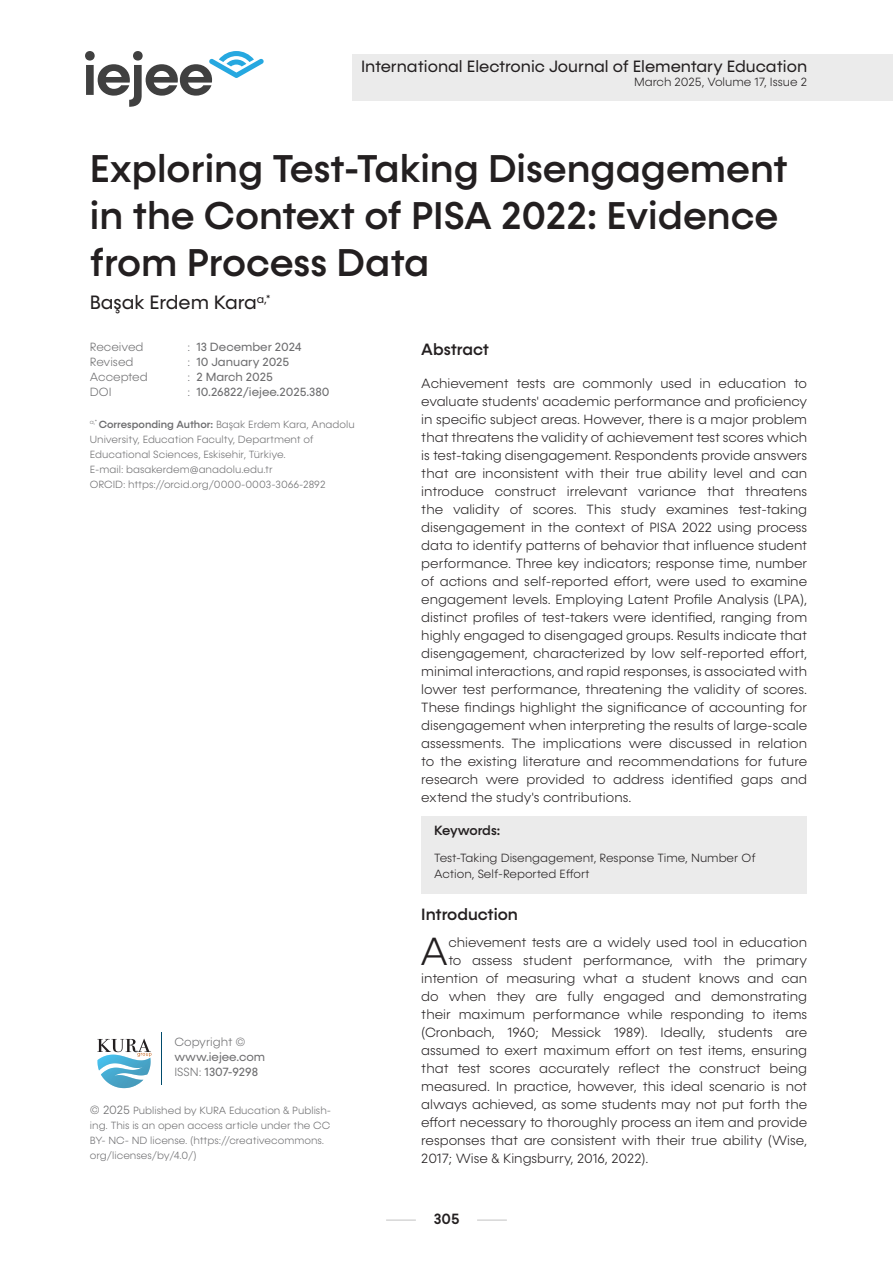
<style>
.page{position:relative;width:893px;height:1263px;background:#fff}
.page>*{position:absolute;margin:0;border:0;box-sizing:border-box;transform-origin:0 0}
.ilk_paragraf_metin{font:300 39.6px "Konnect";color:#231f20}
.t1{font:500 39px/46.8px "Konnect";color:#231f20}
.t2{font:19.5px "Konnect";color:#231f20}
.t3{font:16.5px "Konnect";color:#231f20}
.t4{font:500 16.5px "Konnect";color:#231f20}
.t5{font:500 15px "Konnect";color:#231f20}
.Metin{font:300 13.5px/18px "Konnect";color:#231f20;text-align:justify}
.ilk_paragraf_metin-2{font:300 13.5px "Konnect";color:#231f20}
.t6{font:500 13.5px "Konnect";letter-spacing:-.025em;color:#231f20}
.anahtar_kelimeler{font:300 12px/16.5px "Konnect";color:#231f20}
.t7{font:12px/15px "Konnect";color:#6e6e70}
.t8{font:300 12px "Konnect";color:#6e6e70}
.t9{font:300 10.5px/15px "Konnect";color:#6e6e70}
.s1{font-weight:300}
.s2{font-weight:500}
.s3{font-size:12px}
</style>
<div class="page">
<div style="left:352px;top:55px;width:541px;height:46px;background:#ebebeb"></div>
<svg style="left:85px;top:51px;width:179px;height:56px"></svg>
<hr style="left:386px;top:1220px;width:30px;height:1px;background:#c2c2c2">
<hr style="left:477px;top:1220px;width:30px;height:1px;background:#c2c2c2">
<hr style="left:161px;top:1033px;width:1px;height:52px;background:#004b6c">
<svg style="left:97px;top:1039px;width:54px;height:49px"></svg>
<div style="left:421px;top:816px;width:386px;height:77px;background:#ebebeb"></div>
<p class="t3" style="left:361px;top:56px;width:448px">International Electronic Journal of Elementary Education</p>
<p class="anahtar_kelimeler" style="left:634px;top:74px;width:175px">March 2025, Volume 17, Issue 2</p>
<p class="t1" style="left:90px;top:146px;width:699px">Exploring Test-Taking Disengagement in the Context of PISA 2022: Evidence from Process Data</p>
<p class="t2" style="left:90px;top:291px;width:182px">Başak Erdem Kara<sup>a,*</sup></p>
<p class="t4" style="left:421px;top:339px;width:69px">Abstract</p>
<p class="t8" style="left:90px;top:340px;width:55px">Received</p>
<p class="t7" style="left:187px;top:339px;width:116px"><span class="s1">:</span> 13 December 2024</p>
<p class="t8" style="left:90px;top:355px;width:45px">Revised</p>
<p class="t7" style="left:187px;top:354px;width:103px"><span class="s1">:</span> 10 January 2025</p>
<p class="t8" style="left:90px;top:370px;width:59px">Accepted</p>
<p class="t7" style="left:187px;top:369px;width:87px"><span class="s1">:</span> 2 March 2025</p>
<p class="t8" style="left:90px;top:385px;width:23px">DOI</p>
<p class="t7" style="left:187px;top:384px;width:144px"><span class="s1">:</span> 10.26822/iejee.2025.380</p>
<p class="t9" style="left:90px;top:417px;width:266px"><sup>a,*</sup> <span class="s2">Corresponding Author:</span> Başak Erdem Kara, Anadolu<br>University, Education Faculty, Department of<br>Educational Sciences, Eskisehir, Türkiye.</p>
<p class="t9" style="left:90px;top:462px;width:184px">E-mail: basakerdem@anadolu.edu.tr</p>
<p class="t9" style="left:90px;top:477px;width:237px">ORCID: https://orcid.org/0000-0003-3066-2892</p>
<p class="Metin" style="left:421px;top:374px;width:387px">Achievement tests are commonly used in education to evaluate students' academic performance and proficiency in specific subject areas. However, there is a major problem that threatens the validity of achievement test scores which is test-taking disengagement. Respondents provide answers that are inconsistent with their true ability level and can introduce construct irrelevant variance that threatens the validity of scores. This study examines test-taking disengagement in the context of PISA 2022 using process data to identify patterns of behavior that influence student performance. Three key indicators; response time, number of actions and self-reported effort, were used to examine engagement levels. Employing Latent Profile Analysis (LPA), distinct profiles of test-takers were identified, ranging from highly engaged to disengaged groups. Results indicate that disengagement, characterized by low self-reported effort, minimal interactions, and rapid responses, is associated with lower test performance, threatening the validity of scores.<br>These findings highlight the significance of accounting for disengagement when interpreting the results of large-scale assessments. The implications were discussed in relation to the existing literature and recommendations for future research were provided to address identified gaps and extend the study's contributions.</p>
<p class="t6" style="left:434px;top:822px;width:67px">Keywords:</p>
<p class="anahtar_kelimeler" style="left:434px;top:849px;width:323px">Test-Taking Disengagement, Response Time, Number Of<br>Action, Self-Reported Effort</p>
<p class="t8" style="left:174px;top:1035px;width:73px">Copyright ©</p>
<p class="t7" style="left:174px;top:1050px;width:92px">www.iejee.com<br><span class="s1">ISSN:</span> 1307-9298</p>
<p class="t9" style="left:90px;top:1103px;width:243px"><span class="s3">© 2025</span> Published by KURA Education &amp; Publish&shy;ing. This is an open access article under the CC BY- NC- ND license. (https://creativecommons. org/licenses/by/4.0/)</p>
<p class="t4" style="left:421px;top:904px;width:98px">Introduction</p>
<p class="ilk_paragraf_metin" style="left:420px;top:929px;width:30px">A</p>
<p class="ilk_paragraf_metin-2" style="left:448px;top:934px;width:360px">chievement tests are a widely used tool in education</p>
<p class="ilk_paragraf_metin-2" style="left:448px;top:952px;width:360px">to assess student performance, with the primary</p>
<p class="ilk_paragraf_metin-2" style="left:421px;top:970px;width:387px">intention of measuring what a student knows and can</p>
<p class="ilk_paragraf_metin-2" style="left:421px;top:988px;width:387px">do when they are fully engaged and demonstrating</p>
<p class="ilk_paragraf_metin-2" style="left:421px;top:1006px;width:387px">their maximum performance while responding to items</p>
<p class="ilk_paragraf_metin-2" style="left:421px;top:1024px;width:387px">(Cronbach, 1960; Messick 1989). Ideally, students are</p>
<p class="ilk_paragraf_metin-2" style="left:421px;top:1042px;width:387px">assumed to exert maximum effort on test items, ensuring</p>
<p class="ilk_paragraf_metin-2" style="left:421px;top:1060px;width:387px">that test scores accurately reflect the construct being</p>
<p class="ilk_paragraf_metin-2" style="left:421px;top:1078px;width:387px">measured. In practice, however, this ideal scenario is not</p>
<p class="ilk_paragraf_metin-2" style="left:421px;top:1096px;width:387px">always achieved, as some students may not put forth the</p>
<p class="ilk_paragraf_metin-2" style="left:421px;top:1114px;width:387px">effort necessary to thoroughly process an item and provide</p>
<p class="ilk_paragraf_metin-2" style="left:421px;top:1132px;width:387px">responses that are consistent with their true ability (Wise,</p>
<p class="ilk_paragraf_metin-2" style="left:421px;top:1150px;width:229px">2017; Wise &amp; Kingsburry, 2016, 2022).</p>
<p class="t5" style="left:434px;top:1210px;width:27px">305</p>
</div>
